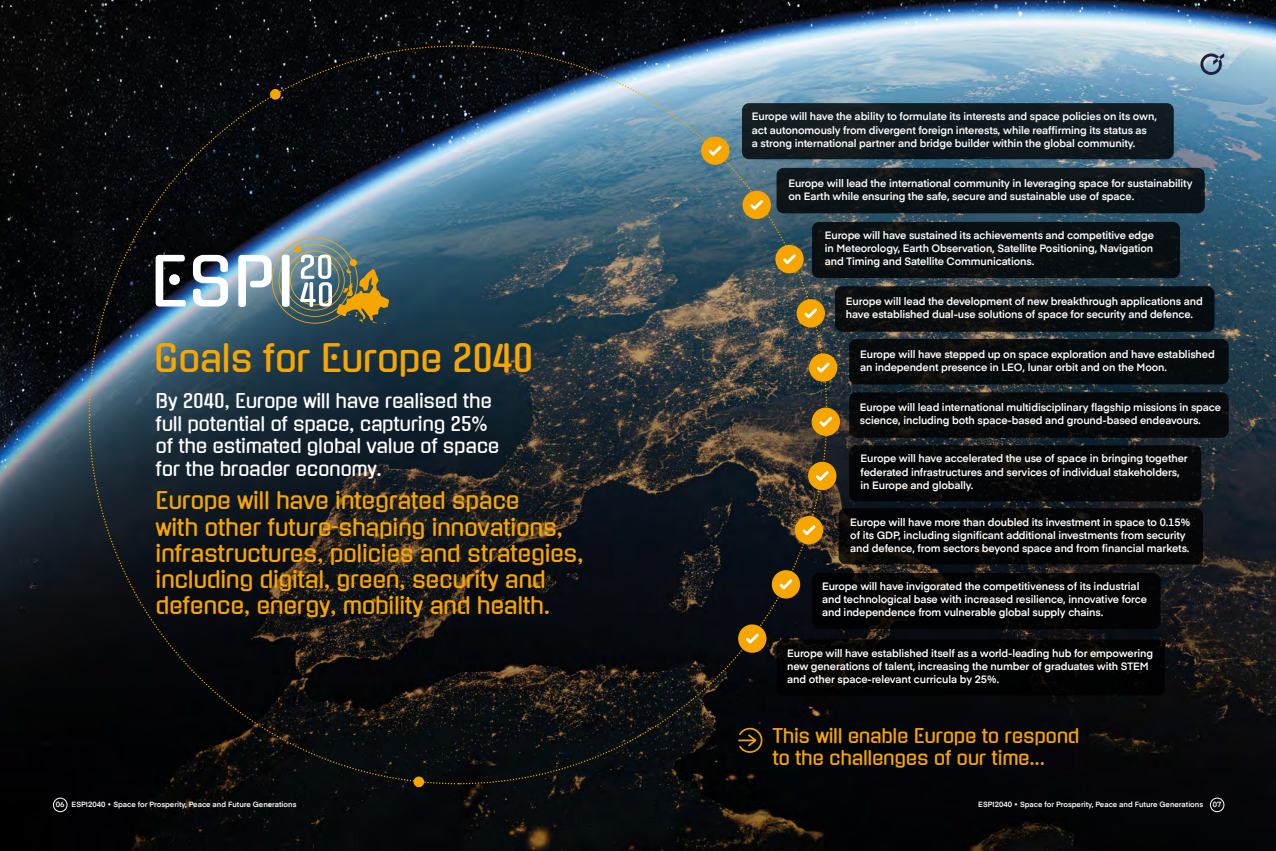
<style>
.page{position:relative;width:1276px;height:851px;background:#fff}
.page>*{position:absolute;margin:0;border:0;box-sizing:border-box;transform-origin:0 0}
.t1{font:36.25px "Gugi";letter-spacing:-.01em;color:#f7a600}
.t2{font:22.5px/26.2px "Gugi";letter-spacing:-.01em;color:#f7a600}
.t3{font:18.75px/22.5px "Gugi";letter-spacing:-.01em;color:#fff}
.t4{font:18.75px/22.5px "Gugi";letter-spacing:-.01em;color:#f7a600}
.t5{font:600 10.62px/13.1px "Eina 01";letter-spacing:-.01em;color:#fff}
.t6{font:600 7.5px "Eina 01";color:#fff}
</style>
<div class="page">
<img style="left:0;top:0;width:1276px;height:850px">
<svg style="left:1200px;top:53px;width:24px;height:22px"></svg>
<div style="left:53px;top:797px;width:14px;height:14px;border:1px solid #fff;border-radius:50%"></div>
<div style="left:1210px;top:797px;width:14px;height:14px;border:1px solid #fff;border-radius:50%"></div>
<svg style="left:459px;top:415px;width:369px;height:370px"></svg>
<img style="left:458px;top:45px;width:370px;height:368px">
<svg style="left:88px;top:45px;width:368px;height:370px"></svg>
<svg style="left:88px;top:416px;width:370px;height:369px"></svg>
<div style="left:742px;top:103px;width:431px;height:56px;background:#111a20;border-radius:7px"></div>
<div style="left:776px;top:168px;width:428px;height:45px;background:#0b1318;border-radius:7px"></div>
<div style="left:812px;top:222px;width:368px;height:56px;background:#080f12;border-radius:7px"></div>
<div style="left:270px;top:89px;width:11px;height:11px;background:#f7a600;border-radius:50%"></div>
<div style="left:413px;top:776px;width:11px;height:11px;background:#f7a600;border-radius:50%"></div>
<svg style="left:835px;top:286px;width:379px;height:46px;fill:#080d0f"></svg>
<div style="left:849px;top:445px;width:352px;height:56px;background:#050708;border-radius:7px"></div>
<div style="left:838px;top:508px;width:365px;height:56px;background:#000;border-radius:7px"></div>
<div style="left:812px;top:573px;width:348px;height:56px;background:#000;border-radius:7px"></div>
<div style="left:776px;top:639px;width:389px;height:56px;background:#000;border-radius:7px"></div>
<svg style="left:701px;top:136px;width:28px;height:29px"></svg>
<svg style="left:742px;top:191px;width:29px;height:28px"></svg>
<svg style="left:775px;top:245px;width:28px;height:28px"></svg>
<svg style="left:796px;top:299px;width:29px;height:28px"></svg>
<svg style="left:809px;top:353px;width:28px;height:28px"></svg>
<svg style="left:811px;top:407px;width:29px;height:29px"></svg>
<svg style="left:808px;top:461px;width:28px;height:29px"></svg>
<svg style="left:795px;top:516px;width:28px;height:28px"></svg>
<svg style="left:772px;top:570px;width:28px;height:28px"></svg>
<svg style="left:849px;top:339px;width:379px;height:45px;fill:#060a0d"></svg>
<div style="left:849px;top:392px;width:379px;height:45px;background:#05080a;border-radius:7px"></div>
<svg style="left:738px;top:624px;width:28px;height:28px"></svg>
<img style="left:156px;top:237px;width:233px;height:87px">
<p class="t1" style="left:154px;top:340px;width:381px">Goals for Europe 2040</p>
<p class="t3" style="left:156px;top:390px;width:345px">By 2040, Europe will have realised the full potential of space, capturing 25% of the estimated global value of space for the broader economy.</p>
<p class="t2" style="left:156px;top:488px;width:429px">Europe will have integrated space<br>with other future-shaping innovations, infrastructures, policies and strategies, including digital, green, security and defence, energy, mobility and health.</p>
<p class="t5" style="left:752px;top:109px;width:407px">Europe will have the ability to formulate its interests and space policies on its own, act autonomously from divergent foreign interests, while reaffirming its status as<br>a strong international partner and bridge builder within the global community.</p>
<p class="t5" style="left:788px;top:176px;width:405px">Europe will lead the international community in leveraging space for sustainability on Earth while ensuring the safe, secure and sustainable use of space.</p>
<p class="t5" style="left:825px;top:228px;width:331px;text-align:justify">Europe will have sustained its achievements and competitive edge in Meteorology, Earth Observation, Satellite Positioning, Navigation and Timing and Satellite Communications.</p>
<p class="t5" style="left:846px;top:293px;width:358px">Europe will lead the development of new breakthrough applications and have established dual-use solutions of space for security and defence.</p>
<p class="t5" style="left:860px;top:347px;width:356px">Europe will have stepped up on space exploration and have established an independent presence in LEO, lunar orbit and on the Moon.</p>
<p class="t5" style="left:860px;top:400px;width:363px">Europe will lead international multidisciplinary flagship missions in space science, including both space-based and ground-based endeavours.</p>
<p class="t5" style="left:860px;top:451px;width:329px">Europe will have accelerated the use of space in bringing together federated infrastructures and services of individual stakeholders, in Europe and globally.</p>
<p class="t5" style="left:850px;top:514px;width:342px">Europe will have more than doubled its investment in space to 0.15% of its GDP, including significant additional investments from security and defence, from sectors beyond space and from financial markets.</p>
<p class="t5" style="left:822px;top:579px;width:326px">Europe will have invigorated the competitiveness of its industrial and technological base with increased resilience, innovative force and independence from vulnerable global supply chains.</p>
<p class="t5" style="left:787px;top:645px;width:367px">Europe will have established itself as a world-leading hub for empowering new generations of talent, increasing the number of graduates with STEM and other space-relevant curricula by 25%.</p>
<p class="t4" style="left:772px;top:724px;width:309px">This will enable Europe to respond to the challenges of our time...</p>
<p class="t6" style="left:56px;top:799px;width:10px">06</p>
<p class="t6" style="left:72px;top:799px;width:226px">ESPI2040 • Space for Prosperity, Peace and Future Generations</p>
<p class="t6" style="left:978px;top:799px;width:226px">ESPI2040 • Space for Prosperity, Peace and Future Generations</p>
<p class="t6" style="left:1212px;top:799px;width:10px">07</p>
</div>
